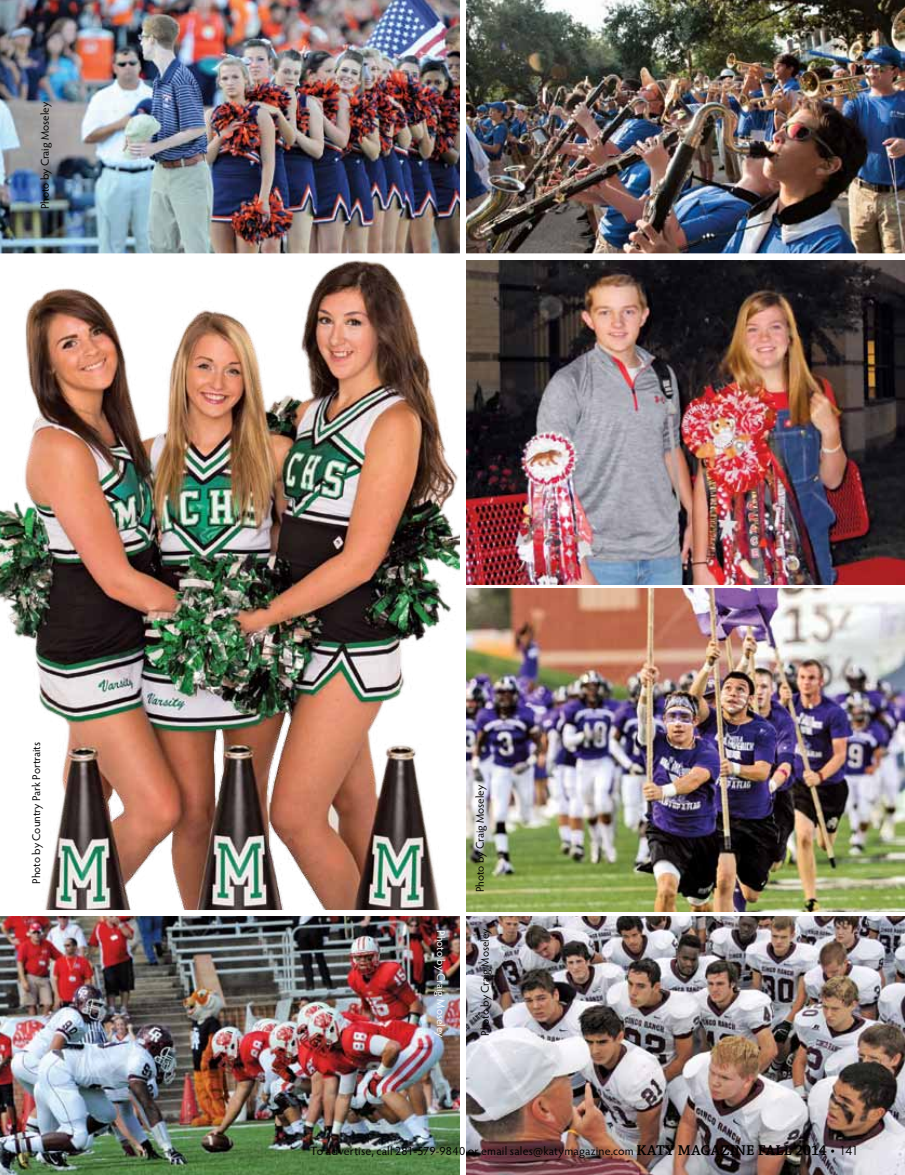
<style>
.page{position:relative;width:905px;height:1175px;background:#fff}
.page>*{position:absolute;margin:0;border:0;box-sizing:border-box;transform-origin:0 0}
.t1{font:12px "Hypatia Sans Pro";letter-spacing:.015em;color:#000}
.t2{font:11.25px "Hypatia Sans Pro";letter-spacing:-.005em;color:#000}
.t3{font:11.25px "Hypatia Sans Pro";letter-spacing:-.005em;color:#fff}
.s1{font-family:"Chaparral Pro";font-weight:600;font-size:15px}
.s2{font-family:"Chaparral Pro";font-size:15px}
.s3{font-family:"Century Gothic";font-size:12.75px}
</style>
<div class="page">
<img style="left:0;top:0;width:904px;height:253px">
<img style="left:0;top:916px;width:460px;height:258px">
<img style="left:466px;top:916px;width:438px;height:258px">
<img style="left:0;top:260px;width:460px;height:650px">
<div style="left:460px;top:0;width:6px;height:1174px;background:#fff"></div>
<img style="left:466px;top:588px;width:438px;height:323px">
<img style="left:466px;top:260px;width:438px;height:324px">
<p class="t2" style="left:37px;top:209px;width:109px;rotate:-90deg">Photo by Craig Moseley</p>
<p class="t2" style="left:29px;top:883px;width:143px;rotate:-90deg">Photo by Country Park Portraits</p>
<p class="t3" style="left:448px;top:930px;width:109px;rotate:90deg">Photo by Craig Moseley</p>
<p class="t2" style="left:472px;top:892px;width:109px;rotate:-90deg">Photo by Craig Moseley</p>
<p class="t2" style="left:477px;top:1035px;width:109px;rotate:-90deg">Photo by Craig Moseley</p>
<p class="t1" style="left:310px;top:1142px;width:549px">To advertise, call 281-579-9840 or email sales@katymagazine.com <span class="s1">KATY MAGAZINE FALL 2014</span> <span class="s2">•</span> <span class="s3">141</span></p>
</div>
